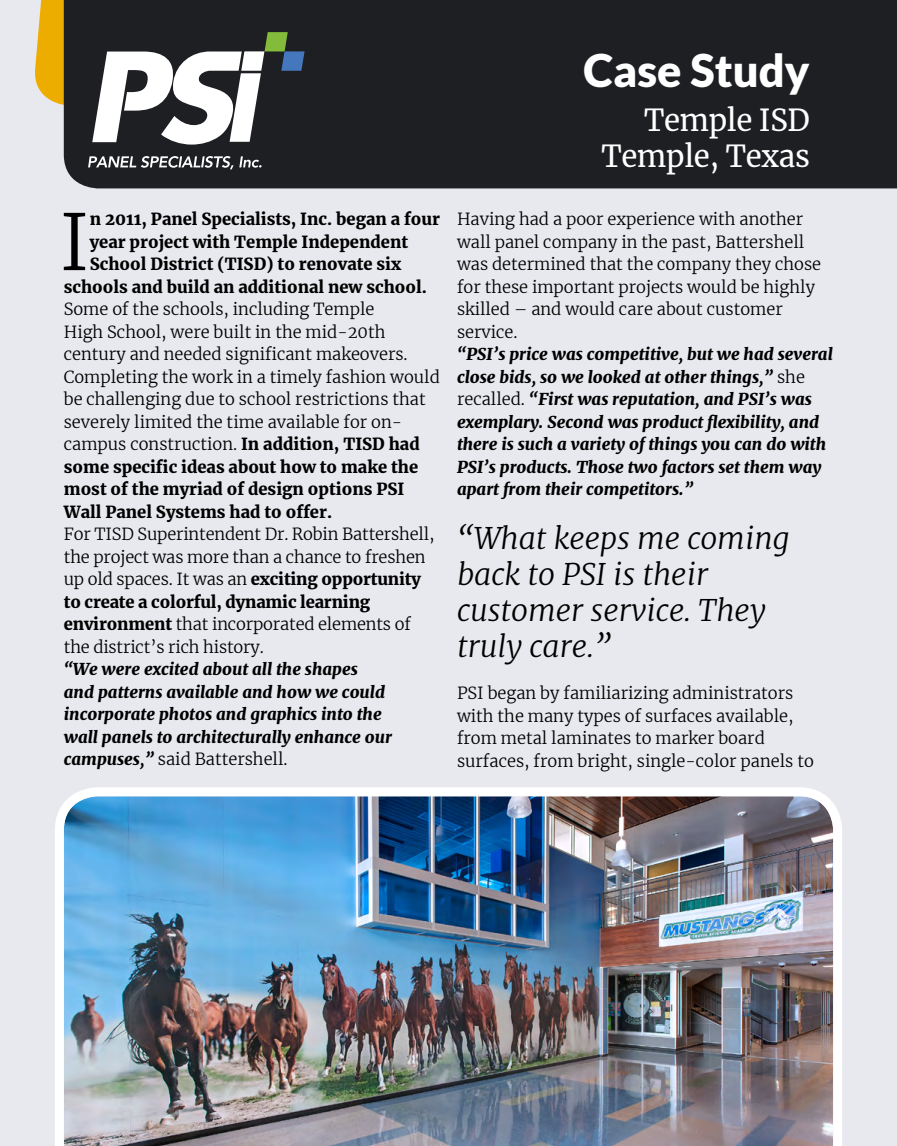
<style>
.page{position:relative;width:897px;height:1146px;background:#fff}
.page>*{position:absolute;margin:0;border:0;box-sizing:border-box;transform-origin:0 0}
.t1{font:300 77.1px "Merriweather";color:#000}
.HEADLINE{font:900 45px "Lato";color:#fff}
.SUBHEAD{font:italic 300 30px/36px "Merriweather";color:#000}
.SUBHEAD-2{font:30px "Merriweather";letter-spacing:-.01em;color:#fff}
.t2{font:300 16.5px/22.5px "Merriweather";color:#000}
.t3{font:italic 900 16.5px/22.5px "Merriweather";color:#000}
.t4{font:900 16.5px "Merriweather";color:#000}
.s1{font-weight:900}
.s2{font-weight:300;font-style:normal}
</style>
<div class="page">
<div style="left:0;top:0;width:897px;height:1145px;background:#e8e9ef"></div>
<svg style="left:35px;top:0;width:862px;height:189px"></svg>
<div style="left:64px;top:0;width:833px;height:188px;background:#1d1f23"></div>
<img style="left:55px;top:787px;width:787px;height:358px">
<svg style="left:88px;top:156px;width:174px;height:13px;background:#696a6c"></svg>
<svg style="left:92px;top:32px;width:212px;height:113px;background:#7c7f80"></svg>
<p class="t1" style="left:59px;top:189px;width:32px">I</p>
<p class="t4" style="left:90px;top:208px;width:352px">n 2011, Panel Specialists, Inc. began a four</p>
<p class="t4" style="left:90px;top:230px;width:320px">year project with Temple Independent</p>
<p class="t4" style="left:90px;top:253px;width:313px">School District (TISD) to renovate six</p>
<p class="t4" style="left:64px;top:275px;width:365px">schools and build an additional new school.</p>
<p class="t2" style="left:64px;top:297px;width:312px">Some of the schools, including Temple</p>
<p class="t2" style="left:64px;top:320px;width:323px">High School, were built in the mid-20th</p>
<p class="t2" style="left:64px;top:342px;width:345px">century and needed significant makeovers.</p>
<p class="t2" style="left:64px;top:365px;width:378px">Completing the work in a timely fashion would</p>
<p class="t2" style="left:64px;top:387px;width:363px">be challenging due to school restrictions that</p>
<p class="t2" style="left:64px;top:410px;width:340px">severely limited the time available for on-</p>
<p class="t2" style="left:64px;top:432px;width:357px">campus construction. <span class="s1">In addition, TISD had</span></p>
<p class="t4" style="left:64px;top:455px;width:356px">some specific ideas about how to make the</p>
<p class="t4" style="left:64px;top:478px;width:342px">most of the myriad of design options PSI</p>
<p class="t4" style="left:64px;top:500px;width:270px">Wall Panel Systems had to offer.</p>
<p class="t2" style="left:64px;top:522px;width:372px">For TISD Superintendent Dr. Robin Battershell, the project was more than a chance to freshen up old spaces. It was an <span class="s1">exciting opportunity to create a colorful, dynamic learning environment</span> that incorporated elements of the district’s rich history.</p>
<p class="t3" style="left:64px;top:657px;width:330px">“We were excited about all the shapes and patterns available and how we could incorporate photos and graphics into the wall panels to architecturally enhance our campuses,” <span class="s2">said Battershell.</span></p>
<p class="HEADLINE" style="left:583px;top:44px;width:228px">Case Study</p>
<p class="SUBHEAD-2" style="left:644px;top:99px;width:167px">Temple ISD</p>
<p class="SUBHEAD-2" style="left:601px;top:135px;width:210px">Temple, Texas</p>
<p class="t2" style="left:457px;top:207px;width:366px">Having had a poor experience with another wall panel company in the past, Battershell was determined that the company they chose for these important projects would be highly skilled – and would care about customer service.</p>
<p class="t3" style="left:457px;top:342px;width:377px">“PSI’s price was competitive, but we had several close bids, so we looked at other things,” <span class="s2">she recalled.</span> “First was reputation, and PSI’s was exemplary. Second was product flexibility, and there is such a variety of things you can do with PSI’s products. Those two factors set them way apart from their competitors.”</p>
<p class="SUBHEAD" style="left:457px;top:519px;width:334px">“What keeps me coming back to PSI is their customer service. They truly care.”</p>
<p class="t2" style="left:457px;top:681px;width:358px">PSI began by familiarizing administrators with the many types of surfaces available, from metal laminates to marker board surfaces, from bright, single-color panels to</p>
</div>
